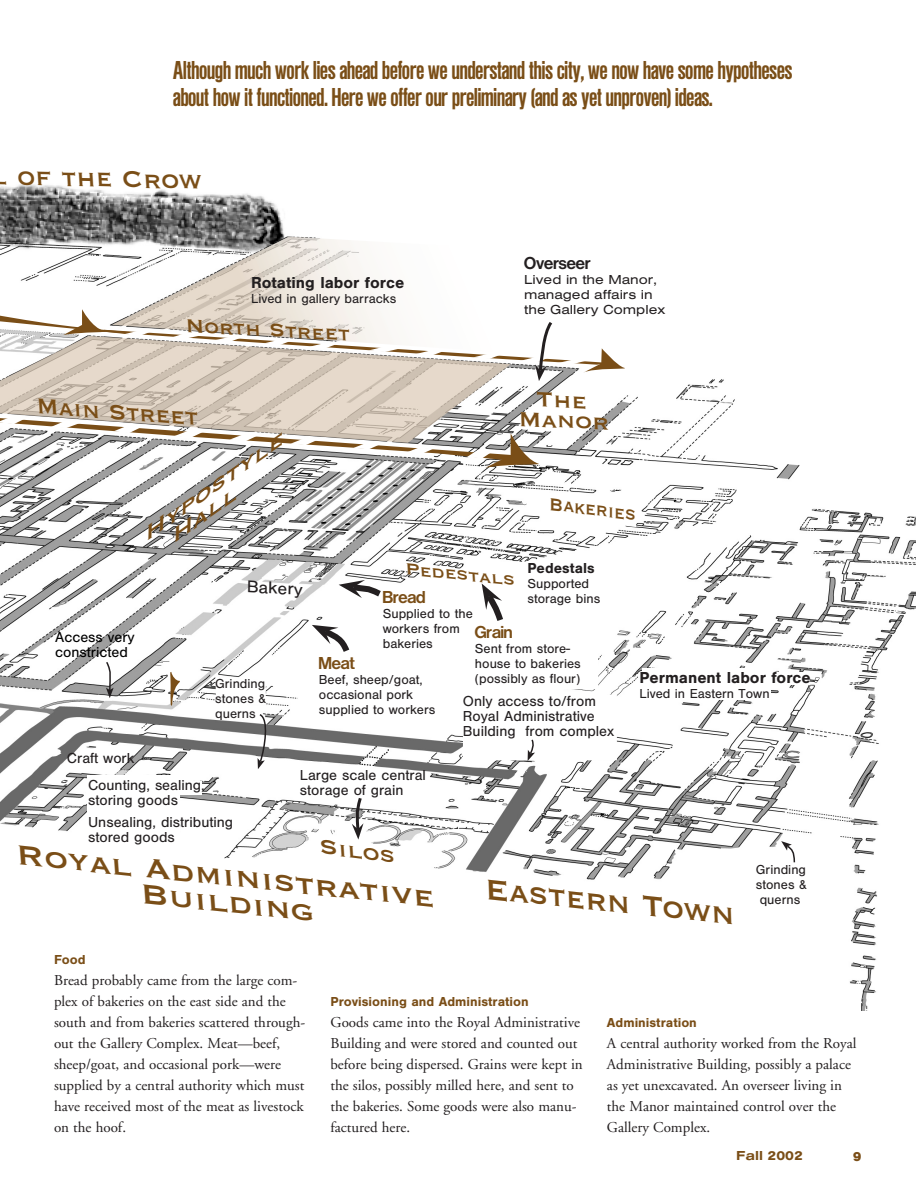
<style>
.page{position:relative;width:918px;height:1188px;background:#fff}
.page>*{position:absolute;margin:0;border:0;box-sizing:border-box;transform-origin:0 0}
.t1{font:italic 36.6px "Copperplate";color:#7a4e17}
.t2{font:italic 35.25px/26.4px "Copperplate";color:#7a4e17;text-align:center;scale:1.1 1}
.t3{font:30.6px "Copperplate";color:#7a4e17;scale:.96 1}
.t4{font:italic 27.6px "Copperplate";color:#7a4e17;scale:.96 1}
.t5{font:700 condensed 27px/27px "Nimbus San P";color:#7a4e17}
.t6{font:26.4px/20.5px "Copperplate";color:#7a4e17;text-align:center;scale:1.04 1}
.t7{font:italic 26.1px "Copperplate";color:#7a4e17;scale:1.07 1}
.t8{font:24.15px "Copperplate";color:#7a4e17}
.t9{font:italic 22.5px/17.2px "Copperplate";color:#7a4e17;scale:1.45 1}
.t10{font:22.5px "Copperplate";color:#7a4e17;scale:.87 1}
.t11{font:italic 20.55px "Copperplate";color:#7a4e17;scale:1.05 1}
.t12{font:700 18px "Nimbus San P";color:#7a4e17}
.t13{font:700 18px "Nimbus San P";color:#231f20}
.t14{font:17.55px "Nimbus San T";color:#231f20;scale:1.05 1}
.t15{font:700 16.5px "Nimbus San T";color:#231f20}
.t16{font:15px/21px "Adobe Garamond";color:#231f20}
.t17{font:15px/15px "Nimbus San T";color:#231f20}
.t18{font:15px/15px "Nimbus San T";color:#000}
.t19{font:700 15px "Nimbus San T";color:#231f20}
.t20{font:13.5px/15px "Nimbus San T";color:#231f20}
.t21{font:13.5px/15px "Nimbus San T Regu Exte";color:#231f20}
.t22{font:700 13.5px "Nimbus San T";color:#7a4e17}
.t23{font:13.5px "Nimbus San T Bold Exte";color:#7a4e17}
.t24{font:13.5px "Nimbus San T Blac";color:#7a4e17}
</style>
<div class="page">
<img style="left:0;top:184px;width:916px;height:827px">
<svg style="left:32px;top:693px;width:35px;height:9px"></svg>
<svg style="left:170px;top:672px;width:10px;height:35px"></svg>
<svg style="left:112px;top:237px;width:561px;height:123px"></svg>
<svg style="left:0;top:381px;width:511px;height:31px;background:#dbd0c2"></svg>
<svg style="left:0;top:412px;width:539px;height:56px"></svg>
<div style="left:463px;top:695px;width:154px;height:65px;background:#fff"></div>
<div style="left:642px;top:669px;width:129px;height:31px;background:#fff"></div>
<div style="left:770px;top:672px;width:39px;height:12px;background:#fff"></div>
<div style="left:87px;top:775px;width:93px;height:68px;background:#fff"></div>
<div style="left:174px;top:781px;width:28px;height:13px;background:#fff"></div>
<svg style="left:214px;top:677px;width:53px;height:28px"></svg>
<div style="left:527px;top:561px;width:80px;height:63px;background:#fff"></div>
<svg style="left:0;top:835px;width:442px;height:131px"></svg>
<div style="left:475px;top:623px;width:123px;height:66px;background:#fff"></div>
<svg style="left:533px;top:490px;width:103px;height:37px"></svg>
<svg style="left:481px;top:583px;width:27px;height:40px"></svg>
<svg style="left:0;top:307px;width:631px;height:74px"></svg>
<svg style="left:352px;top:795px;width:12px;height:45px"></svg>
<svg style="left:312px;top:623px;width:42px;height:36px"></svg>
<svg style="left:339px;top:565px;width:52px;height:50px"></svg>
<svg style="left:92px;top:660px;width:22px;height:41px"></svg>
<svg style="left:528px;top:739px;width:7px;height:22px"></svg>
<svg style="left:781px;top:841px;width:15px;height:23px"></svg>
<svg style="left:258px;top:713px;width:11px;height:56px"></svg>
<h3 class="t5" style="left:173px;top:56px;width:621px">Although much work lies ahead before we understand this city, we now have some hypotheses about how it functioned. Here we offer our preliminary (and as yet unproven) ideas.</h3>
<h3 class="t3" style="left:-8px;top:157px;width:221px;rotate:1deg">l of the Crow</h3>
<p class="t15" style="left:251px;top:273px;width:155px">Rotating labor force</p>
<p class="t20" style="left:251px;top:291px;width:147px">Lived in gallery barracks</p>
<h3 class="t8" style="left:187px;top:310px;width:166px;rotate:3deg">North Street</h3>
<h3 class="t4" style="left:39px;top:389px;width:170px;rotate:4deg">Main Street</h3>
<h3 class="t9" style="left:153px;top:518px;width:104px;text-indent:-21px;rotate:-36deg">Hypostyle<br>Hall</h3>
<p class="t13" style="left:524px;top:254px;width:68px">Overseer</p>
<p class="t21" style="left:524px;top:272px;width:143px">Lived in the Manor, managed affairs in the Gallery Complex</p>
<h3 class="t6" style="left:521px;top:386px;width:88px;rotate:3deg">The<br>Manor</h3>
<h3 class="t10" style="left:552px;top:489px;width:102px;rotate:7deg">Bakeries</h3>
<p class="t18" style="left:55px;top:630px;width:81px">Access very constricted</p>
<p class="t17" style="left:67px;top:751px;width:69px">Craft work</p>
<p class="t14" style="left:248px;top:576px;width:55px;rotate:4deg">Bakery</p>
<p class="t20" style="left:215px;top:676px;width:52px;text-align:justify">Grinding stones &amp; querns</p>
<p class="t19" style="left:527px;top:560px;width:69px">Pedestals</p>
<p class="t20" style="left:527px;top:576px;width:74px">Supported storage bins</p>
<h3 class="t11" style="left:408px;top:555px;width:106px;rotate:6deg">Pedestals</h3>
<p class="t12" style="left:383px;top:587px;width:44px">Bread</p>
<p class="t20" style="left:383px;top:606px;width:92px">Supplied to the workers from bakeries</p>
<p class="t12" style="left:475px;top:622px;width:39px">Grain</p>
<p class="t20" style="left:475px;top:641px;width:107px">Sent from store&shy;house to bakeries (possibly as flour)</p>
<p class="t12" style="left:319px;top:653px;width:38px">Meat</p>
<p class="t20" style="left:319px;top:672px;width:118px">Beef, sheep/goat, occasional pork supplied to workers</p>
<p class="t17" style="left:463px;top:694px;width:153px">Only access to/from<br>Royal Administrative<br>Building from complex</p>
<p class="t15" style="left:639px;top:669px;width:173px">Permanent labor force</p>
<p class="t20" style="left:639px;top:686px;width:132px">Lived in Eastern Town</p>
<p class="t17" style="left:300px;top:768px;width:128px">Large scale central storage of grain</p>
<p class="t17" style="left:88px;top:778px;width:118px">Counting, sealing, storing goods</p>
<p class="t17" style="left:88px;top:815px;width:147px">Unsealing, distributing stored goods</p>
<h3 class="t7" style="left:323px;top:830px;width:73px;rotate:7deg">Silos</h3>
<h2 class="t2" style="left:20px;top:839px;width:383px;rotate:6deg">Royal Administrative<br>Building</h2>
<h1 class="t1" style="left:489px;top:865px;width:252px;rotate:6deg">Eastern Town</h1>
<p class="t20" style="left:756px;top:862px;width:52px;text-align:justify">Grinding stones &amp; querns</p>
<p class="t22" style="left:54px;top:952px;width:33px">Food</p>
<p class="t16" style="left:54px;top:970px;width:253px">Bread probably came from the large com&shy;plex of bakeries on the east side and the south and from bakeries scattered through&shy;out the Gallery Complex. Meat—beef, sheep/goat, and occasional pork—were supplied by a central authority which must have received most of the meat as livestock on the hoof.</p>
<p class="t22" style="left:330px;top:994px;width:200px">Provisioning and Administration</p>
<p class="t16" style="left:330px;top:1012px;width:254px">Goods came into the Royal Administrative Building and were stored and counted out before being dispersed. Grains were kept in the silos, possibly milled here, and sent to the bakeries. Some goods were also manu&shy;factured here.</p>
<p class="t22" style="left:607px;top:1015px;width:91px">Administration</p>
<p class="t16" style="left:607px;top:1033px;width:251px">A central authority worked from the Royal Administrative Building, possibly a palace as yet unexcavated. An overseer living in the Manor maintained control over the Gallery Complex.</p>
<p class="t23" style="left:736px;top:1148px;width:68px">Fall 2002</p>
<p class="t24" style="left:853px;top:1149px;width:10px">9</p>
</div>
